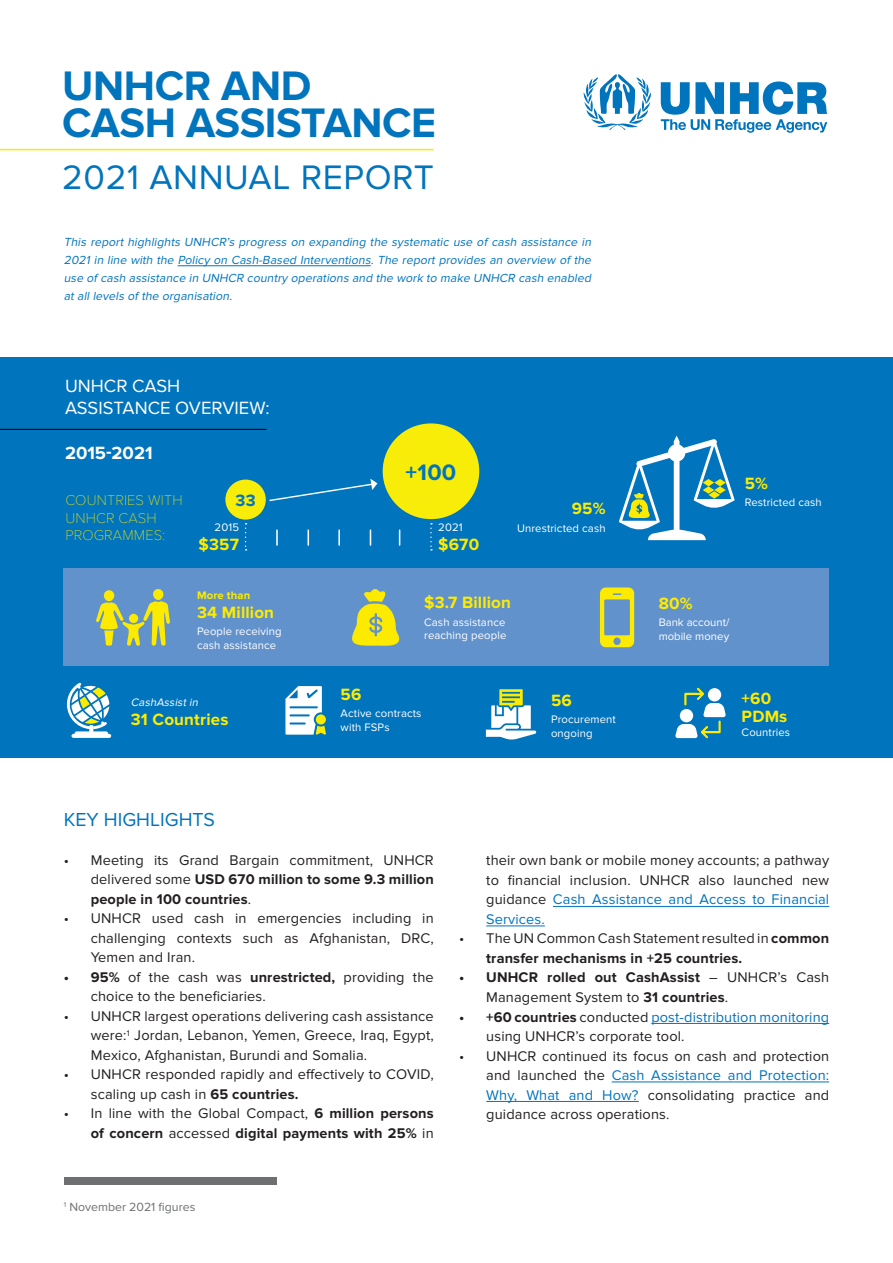
<style>
.page{position:relative;width:893px;height:1263px;background:#fff}
.page>*{position:absolute;margin:0;border:0;box-sizing:border-box;transform-origin:0 0}
.t1{font:700 42.75px "Proxima Nova";letter-spacing:-.01em;color:#0074bc}
.t2{font:35.25px "Proxima Nova";letter-spacing:.015em;color:#0074bc}
.t3{font:700 23.25px "Proxima Nova";color:#0074bc}
.t4{font:19.5px "Proxima Nova";color:#0074bc}
.t5{font:18.3px/22px "Proxima Nova";color:#fff}
.t6{font:700 18.3px "Proxima Nova";color:#fff}
.t7{font:700 16.95px "Proxima Nova";letter-spacing:.01em;color:#feec00}
.t8{font:700 16.95px "Proxima Nova";color:#0074bc}
.t9{font:100 14.7px "Proxima Nova T";letter-spacing:.01em;color:#feec00}
.t10{font:14.55px/19.5px "Proxima Nova";letter-spacing:.01em;color:#231f20;text-align:justify}
.t11{font:700 14.55px/19.5px "Proxima Nova";letter-spacing:.01em;color:#231f20}
.t12{font:12.3px "Proxima Nova";color:#6d6f71}
.t13{font:italic 12.15px/18px "Proxima Nova";color:#0074bc;text-align:justify}
.t14{font:11.25px/13.5px "Proxima Nova";letter-spacing:.01em;color:#fff}
.t15{font:italic 11.25px "Proxima Nova";color:#fff}
.t16{font:700 11.25px "Proxima Nova";letter-spacing:.01em;color:#feec00}
.s1{font-weight:700}
.s2{font-weight:400}
.s3{color:#0074bc}
</style>
<div class="page">
<div style="left:0;top:357px;width:893px;height:401px;background:#0074bc"></div>
<svg style="left:661px;top:81px;width:166px;height:52px"></svg>
<svg style="left:583px;top:74px;width:68px;height:56px"></svg>
<hr style="left:0;top:149px;width:434px;height:1px;background:#feec00">
<hr style="left:178px;top:265px;width:193px;height:1px;background:#0074bc">
<div style="left:64px;top:569px;width:765px;height:97px;background:#6192cc"></div>
<svg style="left:619px;top:436px;width:116px;height:104px"></svg>
<svg style="left:245px;top:523px;width:2px;height:27px"></svg>
<svg style="left:430px;top:523px;width:2px;height:27px"></svg>
<svg style="left:269px;top:479px;width:108px;height:23px"></svg>
<div style="left:153px;top:589px;width:11px;height:11px;background:#fcea00;border-radius:50%"></div>
<div style="left:104px;top:590px;width:10px;height:11px;background:#fcea00;border-radius:50%"></div>
<svg style="left:96px;top:601px;width:74px;height:45px"></svg>
<svg style="left:600px;top:587px;width:34px;height:60px"></svg>
<svg style="left:352px;top:589px;width:48px;height:57px"></svg>
<div style="left:225px;top:480px;width:41px;height:40px;background:#f8ec09;border-radius:50%"></div>
<div style="left:383px;top:423px;width:96px;height:96px;background:#f8ec09;border-radius:50%"></div>
<svg style="left:285px;top:686px;width:41px;height:49px"></svg>
<svg style="left:675px;top:687px;width:51px;height:52px"></svg>
<svg style="left:486px;top:689px;width:50px;height:51px"></svg>
<hr style="left:0;top:429px;width:266px;height:1px;background:#020304">
<svg style="left:276px;top:530px;width:2px;height:15px"></svg>
<svg style="left:308px;top:530px;width:1px;height:15px"></svg>
<svg style="left:338px;top:530px;width:2px;height:15px"></svg>
<svg style="left:370px;top:530px;width:1px;height:15px"></svg>
<svg style="left:399px;top:530px;width:1px;height:15px"></svg>
<hr style="left:553px;top:906px;width:276px;height:1px;background:#0074bc">
<hr style="left:486px;top:926px;width:59px;height:1px;background:#0074bc">
<hr style="left:651px;top:1023px;width:178px;height:1px;background:#0074bc">
<hr style="left:612px;top:1082px;width:217px;height:1px;background:#0074bc">
<hr style="left:486px;top:1101px;width:153px;height:1px;background:#0074bc">
<div style="left:64px;top:1177px;width:212px;height:8px;background:#6d6f71"></div>
<svg style="left:72px;top:734px;width:39px;height:4px"></svg>
<svg style="left:67px;top:683px;width:42px;height:53px"></svg>
<p class="t1" style="left:62px;top:61px;width:251px">UNHCR AND</p>
<p class="t1" style="left:62px;top:98px;width:375px">CASH ASSISTANCE</p>
<p class="t2" style="left:62px;top:157px;width:373px">2021 ANNUAL REPORT</p>
<p class="t13" style="left:64px;top:233px;width:531px">This report highlights UNHCR’s progress on expanding the systematic use of cash assistance in 2021 in line with the Policy on Cash-Based Interventions. The report provides an overview of the use of cash assistance in UNHCR country operations and the work to make UNHCR cash enabled at all levels of the organisation.</p>
<p class="t5" style="left:65px;top:375px;width:206px">UNHCR CASH<br>ASSISTANCE OVERVIEW:</p>
<p class="t6" style="left:65px;top:442px;width:89px">2015-2021</p>
<p class="t9" style="left:65px;top:492px;width:119px">COUNTRIES WITH</p>
<p class="t9" style="left:65px;top:509px;width:93px">UNHCR CASH</p>
<p class="t9" style="left:65px;top:527px;width:101px">PROGRAMMES:</p>
<p class="t8" style="left:236px;top:491px;width:22px">33</p>
<p class="t14" style="left:215px;top:521px;width:26px">2015</p>
<p class="t7" style="left:199px;top:534px;width:42px">$357</p>
<p class="t16" style="left:197px;top:589px;width:55px">More than</p>
<p class="t7" style="left:197px;top:602px;width:79px">34 Million</p>
<p class="t14" style="left:197px;top:625px;width:86px">People receiving cash assistance</p>
<p class="t15" style="left:131px;top:696px;width:71px">CashAssist in</p>
<p class="t7" style="left:131px;top:709px;width:99px">31 Countries</p>
<p class="t3" style="left:406px;top:459px;width:52px">+100</p>
<p class="t14" style="left:438px;top:521px;width:26px">2021</p>
<p class="t7" style="left:438px;top:534px;width:42px">$670</p>
<p class="t7" style="left:572px;top:499px;width:35px">95%</p>
<p class="t14" style="left:517px;top:521px;width:90px">Unrestricted cash</p>
<p class="t7" style="left:424px;top:593px;width:88px">$3.7 Billion</p>
<p class="t14" style="left:424px;top:616px;width:83px">Cash assistance</p>
<p class="t14" style="left:424px;top:629px;width:84px">reaching people</p>
<p class="t7" style="left:341px;top:684px;width:22px">56</p>
<p class="t14" style="left:341px;top:707px;width:82px">Active contracts with FSPs</p>
<p class="t7" style="left:551px;top:690px;width:22px">56</p>
<p class="t14" style="left:551px;top:713px;width:66px">Procurement ongoing</p>
<p class="t7" style="left:745px;top:473px;width:25px">5%</p>
<p class="t14" style="left:745px;top:496px;width:79px">Restricted cash</p>
<p class="t7" style="left:659px;top:593px;width:35px">80%</p>
<p class="t14" style="left:659px;top:616px;width:72px">Bank account/ mobile money</p>
<p class="t7" style="left:742px;top:688px;width:31px">+60</p>
<p class="t7" style="left:742px;top:707px;width:47px">PDMs</p>
<p class="t14" style="left:742px;top:725px;width:50px">Countries</p>
<p class="t4" style="left:64px;top:808px;width:153px">KEY HIGHLIGHTS</p>
<p class="t10" style="left:91px;top:850px;width:344px;text-indent:-27px">• Meeting its Grand Bargain commitment, UNHCR delivered some <span class="s1">USD 670 million to some 9.3 million people in 100 countries</span>.</p>
<p class="t10" style="left:91px;top:909px;width:344px;text-indent:-27px">• UNHCR used cash in emergencies including in challenging contexts such as Afghanistan, DRC, Yemen and Iran.</p>
<p class="t10" style="left:91px;top:967px;width:344px;text-indent:-27px"><span class="s1">• 95%</span> of the cash was <span class="s1">unrestricted,</span> providing the choice to the beneficiaries.</p>
<p class="t10" style="left:91px;top:1006px;width:344px;text-indent:-27px">• UNHCR largest operations delivering cash assistance were:<sup>1</sup> Jordan, Lebanon, Yemen, Greece, Iraq, Egypt, Mexico, Afghanistan, Burundi and Somalia.</p>
<p class="t10" style="left:91px;top:1065px;width:344px;text-indent:-27px">• UNHCR responded rapidly and effectively to COVID, scaling up cash in <span class="s1">65 countries.</span></p>
<p class="t11" style="left:64px;top:1104px;width:371px;text-align:right"><span class="s2">• In line with the Global Compact,</span> 6 million persons of concern <span class="s2">accessed</span> digital payments with 25% <span class="s2">in</span></p>
<p class="t12" style="left:64px;top:1200px;width:133px"><sup>1</sup> November 2021 figures</p>
<p class="t10" style="left:486px;top:851px;width:344px">their own bank or mobile money accounts; a pathway to financial inclusion. UNHCR also launched new guidance <span class="s3">Cash Assistance and Access to Financial Services.</span></p>
<p class="t11" style="left:486px;top:929px;width:344px;text-indent:-27px"><span class="s2">• The UN Common Cash Statement resulted in</span> common transfer mechanisms in +25 countries.</p>
<p class="t11" style="left:486px;top:968px;width:344px;text-indent:-27px">• UNHCR rolled out CashAssist <span class="s2">– UNHCR’s Cash<br>Management System to</span> 31 countries<span class="s2">.</span></p>
<p class="t10" style="left:486px;top:1007px;width:344px;text-indent:-27px"><span class="s1">• +60 countries</span> conducted <span class="s3">post-distribution monitoring </span>using UNHCR’s corporate tool.</p>
<p class="t10" style="left:486px;top:1046px;width:344px;text-indent:-27px">• UNHCR continued its focus on cash and protection and launched the <span class="s3">Cash Assistance and Protection:<br>Why, What and How?</span> consolidating practice and guidance across operations.</p>
</div>
